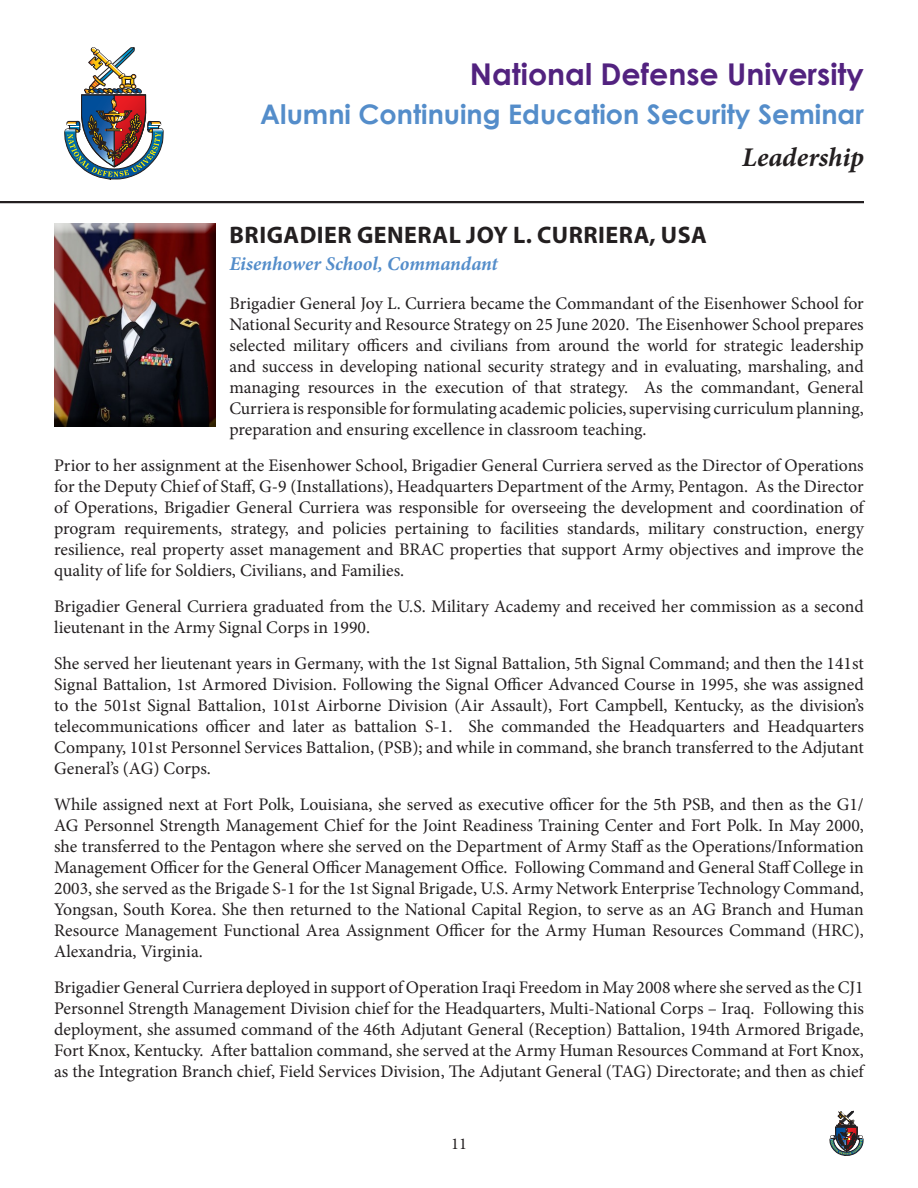
<style>
.page{position:relative;width:918px;height:1188px;background:#fff}
.page>*{position:absolute;margin:0;border:0;box-sizing:border-box;transform-origin:0 0}
.t1{font:700 30px "Century Gothic";color:#52227f}
.t2{font:700 27px "Century Gothic";color:#548dca}
.t3{font:italic 700 27px "Minion Pro";color:#231f20}
.t4{font:700 24px "Myriad Pro";letter-spacing:.02em;color:#231f20}
.t5{font:italic 700 19.5px "Minion Pro";letter-spacing:-.005em;color:#548dca}
.t6{font:17.7px/21px "Minion Pro";color:#231f20;text-align:justify}
.t7{font:16.5px "Minion Pro";color:#231f20}
</style>
<div class="page">
<hr style="left:0;top:201px;width:864px;height:2px;background:#231f20">
<img style="left:64px;top:48px;width:99px;height:131px">
<svg style="left:830px;top:1111px;width:33px;height:44px"></svg>
<div style="left:52px;top:224px;width:164px;height:204px;background:#231f20;opacity:.75"></div>
<h1 class="t1" style="left:470px;top:51px;width:396px">National Defense University</h1>
<h2 class="t2" style="left:260px;top:94px;width:605px">Alumni Continuing Education Security Seminar</h2>
<h2 class="t3" style="left:742px;top:138px;width:123px">Leadership</h2>
<p class="t4" style="left:230px;top:220px;width:479px">BRIGADIER GENERAL JOY L. CURRIERA, USA</p>
<p class="t5" style="left:229px;top:250px;width:270px">Eisenhower School, Commandant</p>
<p class="t6" style="left:229px;top:293px;width:636px">Brigadier General Joy L. Curriera became the Commandant of the Eisenhower School for National Security and Resource Strategy on 25 June 2020. The Eisenhower School prepares selected military officers and civilians from around the world for strategic leadership and success in developing national security strategy and in evaluating, marshaling, and managing resources in the execution of that strategy. As the commandant, General Curriera is responsible for formulating academic policies, supervising curriculum planning, preparation and ensuring excellence in classroom teaching.</p>
<p class="t6" style="left:54px;top:455px;width:811px">Prior to her assignment at the Eisenhower School, Brigadier General Curriera served as the Director of Operations for the Deputy Chief of Staff, G-9 (Installations), Headquarters Department of the Army, Pentagon. As the Director of Operations, Brigadier General Curriera was responsible for overseeing the development and coordination of program requirements, strategy, and policies pertaining to facilities standards, military construction, energy resilience, real property asset management and BRAC properties that support Army objectives and improve the quality of life for Soldiers, Civilians, and Families.</p>
<p class="t6" style="left:54px;top:596px;width:811px">Brigadier General Curriera graduated from the U.S. Military Academy and received her commission as a second lieutenant in the Army Signal Corps in 1990.</p>
<p class="t6" style="left:54px;top:653px;width:811px">She served her lieutenant years in Germany, with the 1st Signal Battalion, 5th Signal Command; and then the 141st Signal Battalion, 1st Armored Division. Following the Signal Officer Advanced Course in 1995, she was assigned to the 501st Signal Battalion, 101st Airborne Division (Air Assault), Fort Campbell, Kentucky, as the division’s telecommunications officer and later as battalion S-1. She commanded the Headquarters and Headquarters Company, 101st Personnel Services Battalion, (PSB); and while in command, she branch transferred to the Adjutant General’s (AG) Corps.</p>
<p class="t6" style="left:54px;top:794px;width:811px">While assigned next at Fort Polk, Louisiana, she served as executive officer for the 5th PSB, and then as the G1/ AG Personnel Strength Management Chief for the Joint Readiness Training Center and Fort Polk. In May 2000, she transferred to the Pentagon where she served on the Department of Army Staff as the Operations/Information Management Officer for the General Officer Management Office. Following Command and General Staff College in 2003, she served as the Brigade S-1 for the 1st Signal Brigade, U.S. Army Network Enterprise Technology Command, Yongsan, South Korea. She then returned to the National Capital Region, to serve as an AG Branch and Human Resource Management Functional Area Assignment Officer for the Army Human Resources Command (HRC), Alexandria, Virginia.</p>
<p class="t6" style="left:54px;top:977px;width:811px">Brigadier General Curriera deployed in support of Operation Iraqi Freedom in May 2008 where she served as the CJ1<br>Personnel Strength Management Division chief for the Headquarters, Multi-National Corps – Iraq. Following this deployment, she assumed command of the 46th Adjutant General (Reception) Battalion, 194th Armored Brigade, Fort Knox, Kentucky. After battalion command, she served at the Army Human Resources Command at Fort Knox, as the Integration Branch chief, Field Services Division, The Adjutant General (TAG) Directorate; and then as chief</p>
<p class="t7" style="left:451px;top:1133px;width:17px">11</p>
</div>
